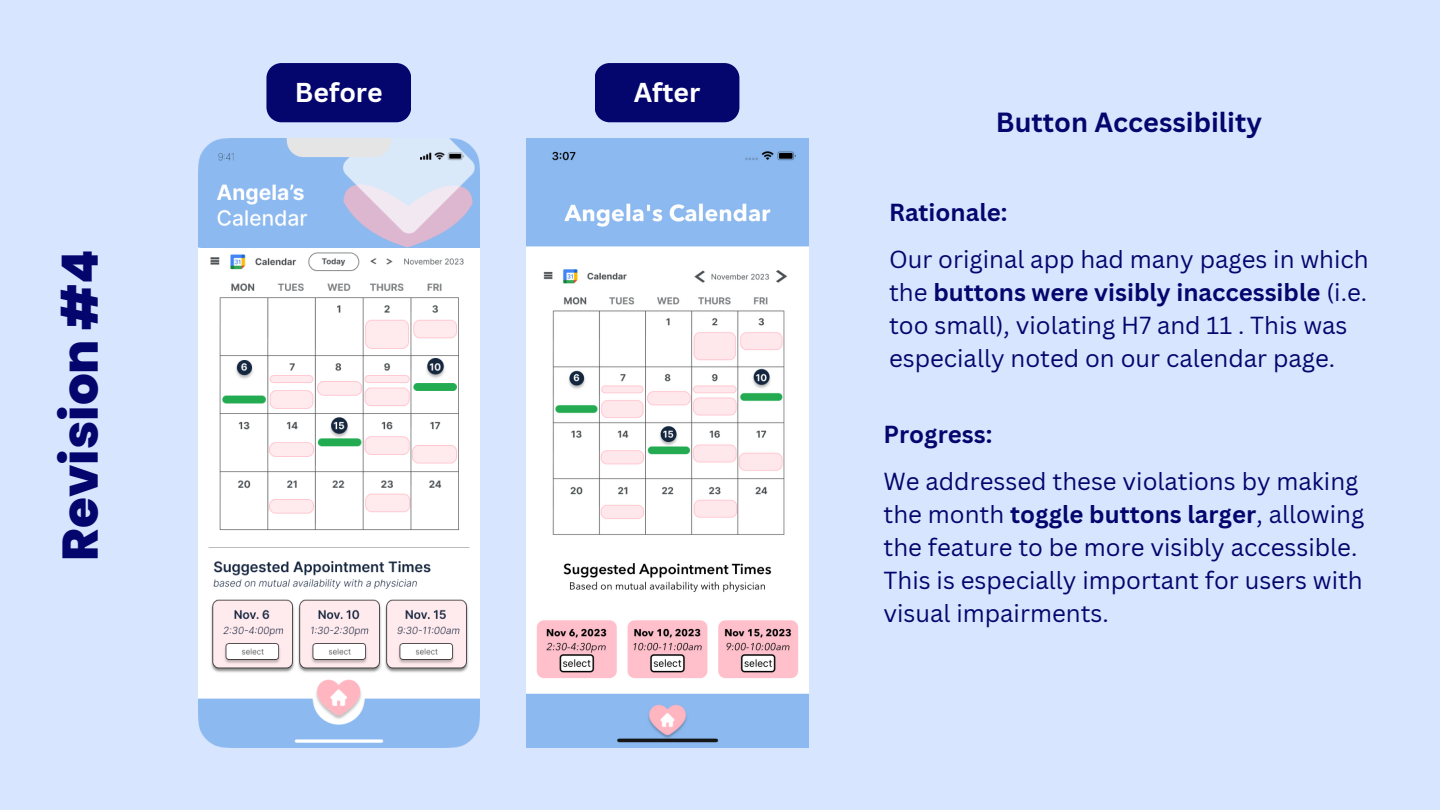
<style>
.page{position:relative;width:1440px;height:810px;background:#d8e5ff}
.page>*{position:absolute;margin:0;border:0;box-sizing:border-box;transform-origin:0 0}
.t1{font:800 50px "Poppins";color:#05066d}
.t2{font:700 27px "Canva Sans";color:#05066d}
.t3{font:700 26.6px "Canva Sans";color:#fff}
.t4{font:24px/33px "Canva Sans";color:#05066d}
.t5{font:700 24px "Canva Sans";color:#05066d}
.s1{font-weight:700}
</style>
<div class="page">
<div style="left:266px;top:63px;width:145px;height:59px;background:#05066d"></div>
<div style="left:595px;top:63px;width:144px;height:59px;background:#05066d"></div>
<img style="left:527px;top:138px;width:281px;height:609px">
<img style="left:198px;top:138px;width:281px;height:609px">
<p class="t1" style="left:45px;top:561px;width:313px;rotate:-90deg">Revision #4</p>
<p class="t3" style="left:295px;top:74px;width:89px">Before</p>
<p class="t3" style="left:634px;top:74px;width:68px">After</p>
<p class="t2" style="left:996px;top:103px;width:268px">Button Accessibility</p>
<p class="t5" style="left:889px;top:196px;width:120px">Rationale:</p>
<p class="t4" style="left:889px;top:243px;width:481px">Our original app had many pages in which the <span class="s1">buttons were visibly inaccessible</span> (i.e. too small), violating H7 and 11 . This was especially noted on our calendar page.</p>
<p class="t5" style="left:884px;top:418px;width:110px">Progress:</p>
<p class="t4" style="left:884px;top:465px;width:482px">We addressed these violations by making the month <span class="s1">toggle buttons larger</span>, allowing the feature to be more visibly accessible.<br>This is especially important for users with visual impairments.</p>
</div>
